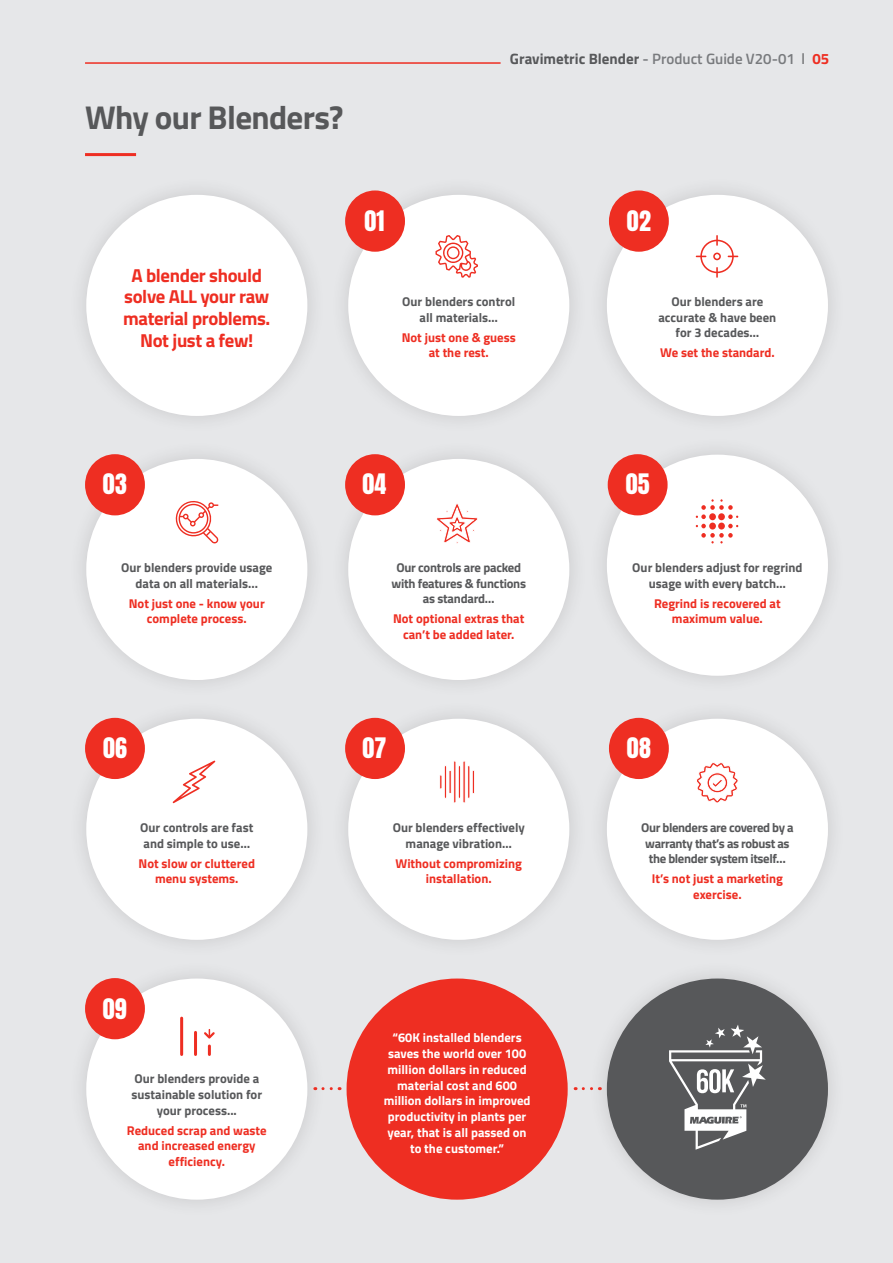
<style>
.page{position:relative;width:893px;height:1263px;background:#e6e7e9}
.page>*{position:absolute;margin:0;border:0;box-sizing:border-box;transform-origin:0 0}
.t1{font:700 33px "Titillium Web";letter-spacing:-.02em;color:#57585a}
.t2{font:24px "Anton";letter-spacing:.01em;color:#fff}
.t3{font:700 18.75px/21.8px "Titillium Web";letter-spacing:-.02em;color:#ee2e22;text-align:center}
.t4{font:600 15px "Titillium Web";color:#787a7d}
.t5{font:700 12.75px/15.8px "Titillium Web";color:#57585a;text-align:center}
.t6{font:700 12.75px/15.8px "Titillium Web";color:#ee2e22;text-align:center}
.t7{font:700 12.75px/15.8px "Titillium Web";color:#fff;text-align:center}
.t8{font:700 12.75px/15.8px "Titillium Web";letter-spacing:-.03em;color:#57585a;text-align:center}
.t9{font:700 12.75px/15.8px "Titillium Web";letter-spacing:-.02em;color:#57585a;text-align:center}
.s1{font-weight:700;color:#57585a}
.s2{font-weight:400;color:#57585a}
.s3{font-weight:700;color:#ee2e22}
</style>
<div class="page">
<hr style="left:85px;top:153px;width:51px;height:3px;background:#ee2e22">
<div style="left:348px;top:195px;width:221px;height:221px;background:#fff;border-radius:50%"></div>
<div style="left:86px;top:195px;width:221px;height:221px;background:#fff;border-radius:50%"></div>
<div style="left:607px;top:195px;width:221px;height:221px;background:#fff;border-radius:50%"></div>
<svg style="left:435px;top:235px;width:43px;height:43px"></svg>
<svg style="left:696px;top:235px;width:42px;height:43px"></svg>
<div style="left:86px;top:719px;width:221px;height:221px;background:#fff;border-radius:50%"></div>
<div style="left:348px;top:719px;width:221px;height:221px;background:#fff;border-radius:50%"></div>
<div style="left:607px;top:719px;width:221px;height:221px;background:#fff;border-radius:50%"></div>
<svg style="left:173px;top:760px;width:42px;height:43px"></svg>
<div style="left:472px;top:770px;width:3px;height:24px;border:1px solid #fff"></div>
<div style="left:449px;top:770px;width:2px;height:24px;border:1px solid #fff"></div>
<svg style="left:440px;top:775px;width:2px;height:14px"></svg>
<div style="left:467px;top:765px;width:3px;height:33px;border:1px solid #fff"></div>
<div style="left:458px;top:765px;width:3px;height:33px;border:1px solid #fff"></div>
<div style="left:444px;top:765px;width:3px;height:33px;border:1px solid #fff"></div>
<div style="left:463px;top:761px;width:2px;height:42px;border:1px solid #fff"></div>
<div style="left:453px;top:761px;width:3px;height:42px;border:1px solid #fff"></div>
<svg style="left:697px;top:762px;width:41px;height:41px"></svg>
<div style="left:348px;top:459px;width:221px;height:221px;background:#fff;border-radius:50%"></div>
<svg style="left:437px;top:503px;width:41px;height:40px"></svg>
<div style="left:607px;top:455px;width:221px;height:221px;background:#fff;border-radius:50%"></div>
<div style="left:86px;top:459px;width:221px;height:221px;background:#fff;border-radius:50%"></div>
<svg style="left:696px;top:499px;width:42px;height:44px"></svg>
<div style="left:86px;top:978px;width:221px;height:222px;background:#fff;border-radius:50%"></div>
<div style="left:347px;top:978px;width:221px;height:222px;background:#ee2e22;border-radius:50%"></div>
<div style="left:607px;top:978px;width:221px;height:222px;background:#57585a;border-radius:50%"></div>
<div style="left:345px;top:190px;width:60px;height:62px;background:#ee2e22;border-radius:50%"></div>
<div style="left:609px;top:190px;width:60px;height:62px;background:#ee2e22;border-radius:50%"></div>
<div style="left:345px;top:454px;width:60px;height:61px;background:#ee2e22;border-radius:50%"></div>
<div style="left:608px;top:454px;width:60px;height:61px;background:#ee2e22;border-radius:50%"></div>
<div style="left:85px;top:454px;width:60px;height:61px;background:#ee2e22;border-radius:50%"></div>
<div style="left:345px;top:718px;width:60px;height:61px;background:#ee2e22;border-radius:50%"></div>
<div style="left:609px;top:718px;width:60px;height:61px;background:#ee2e22;border-radius:50%"></div>
<div style="left:85px;top:718px;width:60px;height:61px;background:#ee2e22;border-radius:50%"></div>
<div style="left:85px;top:978px;width:60px;height:61px;background:#ee2e22;border-radius:50%"></div>
<svg style="left:323px;top:1087px;width:17px;height:3px"></svg>
<svg style="left:583px;top:1087px;width:17px;height:3px"></svg>
<svg style="left:669px;top:1025px;width:97px;height:125px"></svg>
<hr style="left:180px;top:1018px;width:3px;height:36px;background:#ee2e22">
<hr style="left:194px;top:1032px;width:3px;height:22px;background:#ee2e22">
<svg style="left:204px;top:1029px;width:11px;height:25px"></svg>
<hr style="left:85px;top:62px;width:416px;height:2px;background:#ee2e22">
<svg style="left:175px;top:501px;width:44px;height:43px"></svg>
<h1 class="t1" style="left:85px;top:92px;width:260px">Why our Blenders?</h1>
<p class="t4" style="left:510px;top:47px;width:321px"><span class="s1">Gravimetric Blender</span> - Product Guide V20-01 <span class="s2">l</span> <span class="s3">05</span></p>
<h3 class="t3" style="left:123px;top:263px;width:149px">A blender should solve ALL your raw material problems.<br>Not just a few!</h3>
<h2 class="t2" style="left:364px;top:208px;width:22px">01</h2>
<h2 class="t2" style="left:627px;top:208px;width:25px">02</h2>
<p class="t5" style="left:402px;top:293px;width:114px">Our blenders control all materials…</p>
<p class="t6" style="left:402px;top:329px;width:116px">Not just one &amp; guess at the rest.</p>
<p class="t5" style="left:658px;top:293px;width:119px">Our blenders are accurate &amp; have been for 3 decades…</p>
<p class="t6" style="left:660px;top:344px;width:116px">We set the standard.</p>
<h2 class="t2" style="left:103px;top:472px;width:25px">03</h2>
<h2 class="t2" style="left:362px;top:472px;width:25px">04</h2>
<h2 class="t2" style="left:626px;top:472px;width:25px">05</h2>
<p class="t5" style="left:121px;top:559px;width:153px">Our blenders provide usage data on all materials...</p>
<p class="t6" style="left:129px;top:595px;width:137px">Not just one - know your complete process.</p>
<p class="t9" style="left:391px;top:559px;width:136px">Our controls are packed with features &amp; functions as standard…</p>
<p class="t6" style="left:393px;top:610px;width:133px">Not optional extras that can’t be added later.</p>
<p class="t5" style="left:632px;top:559px;width:172px">Our blenders adjust for regrind usage with every batch…</p>
<p class="t6" style="left:654px;top:595px;width:128px">Regrind is recovered at maximum value.</p>
<h2 class="t2" style="left:103px;top:736px;width:25px">06</h2>
<h2 class="t2" style="left:362px;top:736px;width:25px">07</h2>
<h2 class="t2" style="left:627px;top:736px;width:25px">08</h2>
<p class="t5" style="left:140px;top:819px;width:115px;text-align:left">Our controls are fast and simple to use…</p>
<p class="t6" style="left:139px;top:854px;width:118px">Not slow or cluttered menu systems.</p>
<h2 class="t2" style="left:103px;top:997px;width:26px">09</h2>
<p class="t5" style="left:131px;top:1070px;width:132px">Our blenders provide a sustainable solution for your process...</p>
<p class="t6" style="left:127px;top:1121px;width:141px">Reduced scrap and waste and increased energy efficiency.</p>
<p class="t5" style="left:393px;top:819px;width:134px">Our blenders effectively manage vibration…</p>
<p class="t6" style="left:395px;top:854px;width:128px">Without compromizing installation.</p>
<p class="t7" style="left:384px;top:1029px;width:148px">“60K installed blenders saves the world over 100 million dollars in reduced material cost and 600 million dollars in improved productivity in plants per year, that is all passed on to the customer.”</p>
<p class="t8" style="left:641px;top:819px;width:154px">Our blenders are covered by a warranty that’s as robust as the blender system itself…</p>
<p class="t6" style="left:652px;top:870px;width:133px">It’s not just a marketing exercise.</p>
</div>
